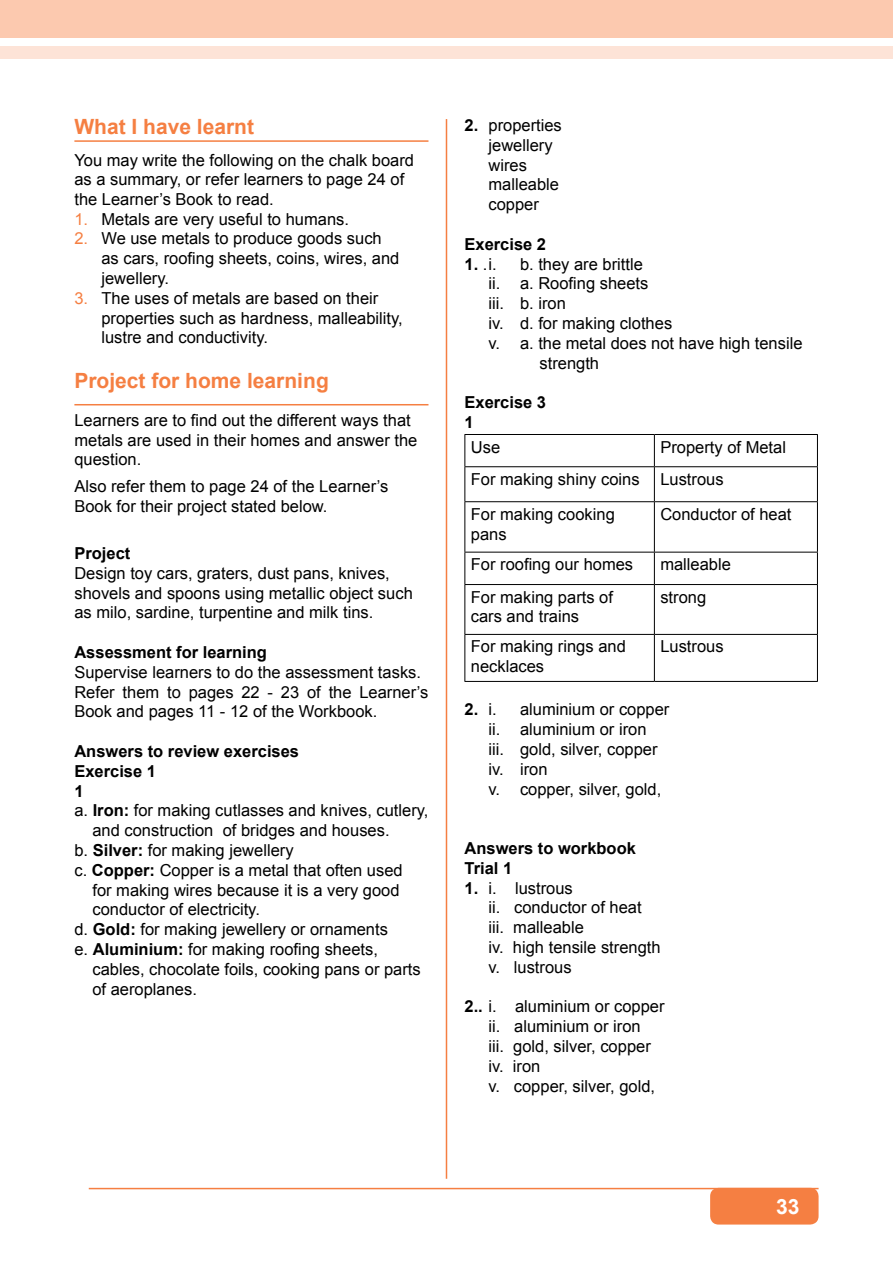
<style>
.page{position:relative;width:893px;height:1263px;background:#fff}
.page>*{position:absolute;margin:0;border:0;box-sizing:border-box;transform-origin:0 0}
.t1{font:700 21px "Arial";color:#f57f42}
.t2{font:700 21px "Preschool";color:#fff}
.t3{font:16.5px/19.8px "Arial";color:#000}
.t4{font:700 16.5px/19.8px "Arial";color:#000}
.s1{color:#f57f42}
.s2{font-weight:700}
.s3{font-weight:400}
</style>
<div class="page">
<div style="left:0;top:0;width:893px;height:37px;background:#fcc9af"></div>
<div style="left:0;top:46px;width:893px;height:13px;background:#fde3d7"></div>
<hr style="left:89px;top:1188px;width:730px;height:1px;background:#f57f42">
<div style="left:710px;top:1188px;width:109px;height:36px;background:#f57f42;border-radius:9px"></div>
<hr style="left:446px;top:119px;width:1px;height:1060px;background:#f57f42">
<hr style="left:464px;top:434px;width:190px;height:1px;background:#000">
<hr style="left:464px;top:435px;width:1px;height:31px;background:#000">
<hr style="left:654px;top:434px;width:164px;height:1px;background:#000">
<hr style="left:654px;top:435px;width:1px;height:31px;background:#000">
<hr style="left:817px;top:435px;width:1px;height:31px;background:#000">
<hr style="left:464px;top:466px;width:190px;height:1px;background:#000">
<hr style="left:464px;top:467px;width:1px;height:34px;background:#000">
<hr style="left:654px;top:466px;width:164px;height:1px;background:#000">
<hr style="left:654px;top:467px;width:1px;height:34px;background:#000">
<hr style="left:817px;top:467px;width:1px;height:34px;background:#000">
<hr style="left:464px;top:501px;width:190px;height:1px;background:#000">
<hr style="left:464px;top:502px;width:1px;height:50px;background:#000">
<hr style="left:654px;top:501px;width:164px;height:1px;background:#000">
<hr style="left:654px;top:502px;width:1px;height:50px;background:#000">
<hr style="left:817px;top:502px;width:1px;height:50px;background:#000">
<hr style="left:464px;top:552px;width:190px;height:1px;background:#000">
<hr style="left:464px;top:552px;width:1px;height:32px;background:#000">
<hr style="left:654px;top:552px;width:164px;height:1px;background:#000">
<hr style="left:654px;top:552px;width:1px;height:32px;background:#000">
<hr style="left:817px;top:552px;width:1px;height:32px;background:#000">
<hr style="left:464px;top:584px;width:190px;height:1px;background:#000">
<hr style="left:464px;top:585px;width:1px;height:49px;background:#000">
<hr style="left:654px;top:584px;width:164px;height:1px;background:#000">
<hr style="left:654px;top:585px;width:1px;height:49px;background:#000">
<hr style="left:817px;top:585px;width:1px;height:49px;background:#000">
<hr style="left:464px;top:634px;width:190px;height:1px;background:#000">
<hr style="left:464px;top:635px;width:1px;height:46px;background:#000">
<hr style="left:654px;top:634px;width:164px;height:1px;background:#000">
<hr style="left:654px;top:635px;width:1px;height:46px;background:#000">
<hr style="left:817px;top:635px;width:1px;height:46px;background:#000">
<hr style="left:464px;top:681px;width:190px;height:1px;background:#000">
<hr style="left:654px;top:681px;width:164px;height:1px;background:#000">
<hr style="left:74px;top:140px;width:354px;height:2px;background:#f57f42">
<hr style="left:74px;top:404px;width:354px;height:1px;background:#f57f42">
<p class="t1" style="left:74px;top:113px;width:181px">What I have learnt</p>
<p class="t3" style="left:74px;top:150px;width:341px">You may write the following on the chalk board as a summary, or refer learners to page 24 of the Learner’s Book to read.</p>
<p class="t3" style="left:74px;top:209px;width:276px"><span class="s1">1.</span> Metals are very useful to humans.</p>
<p class="t3" style="left:101px;top:229px;width:300px;text-indent:-27px"><span class="s1">2.</span> We use metals to produce goods such as cars, roofing sheets, coins, wires, and jewellery.</p>
<p class="t3" style="left:101px;top:288px;width:303px;text-indent:-27px"><span class="s1">3.</span> The uses of metals are based on their properties such as hardness, malleability, lustre and conductivity.</p>
<p class="t1" style="left:74px;top:367px;width:256px">Project for home learning</p>
<p class="t3" style="left:74px;top:410px;width:344px">Learners are to find out the different ways that metals are used in their homes and answer the question.</p>
<p class="t3" style="left:74px;top:477px;width:315px">Also refer them to page 24 of the Learner’s<br>Book for their project stated below.</p>
<p class="t4" style="left:74px;top:544px;width:57px">Project</p>
<p class="t3" style="left:74px;top:563px;width:340px">Design toy cars, graters, dust pans, knives, shovels and spoons using metallic object such as milo, sardine, turpentine and milk tins.</p>
<p class="t4" style="left:74px;top:643px;width:194px">Assessment for learning</p>
<p class="t3" style="left:74px;top:662px;width:356px">Supervise learners to do the assessment tasks.<br>Refer them to pages 22 - 23 of the Learner’s<br>Book and pages 11 - 12 of the Workbook.</p>
<p class="t4" style="left:74px;top:742px;width:226px">Answers to review exercises</p>
<p class="t4" style="left:74px;top:762px;width:83px">Exercise 1</p>
<p class="t4" style="left:74px;top:781px;width:11px">1</p>
<p class="t3" style="left:74px;top:801px;width:356px">a. <span class="s2">Iron:</span> for making cutlasses and knives, cutlery,</p>
<p class="t3" style="left:92px;top:821px;width:299px">and construction of bridges and houses.</p>
<p class="t3" style="left:74px;top:840px;width:221px">b. <span class="s2">Silver:</span> for making jewellery</p>
<p class="t3" style="left:74px;top:860px;width:330px">c. <span class="s2">Copper:</span> Copper is a metal that often used</p>
<p class="t3" style="left:92px;top:880px;width:309px">for making wires because it is a very good</p>
<p class="t3" style="left:92px;top:900px;width:169px">conductor of electricity.</p>
<p class="t3" style="left:74px;top:920px;width:315px">d. <span class="s2">Gold:</span> for making jewellery or ornaments</p>
<p class="t3" style="left:74px;top:939px;width:305px">e. <span class="s2">Aluminium:</span> for making roofing sheets,</p>
<p class="t3" style="left:92px;top:959px;width:330px">cables, chocolate foils, cooking pans or parts</p>
<p class="t3" style="left:92px;top:979px;width:106px">of aeroplanes.</p>
<p class="t3" style="left:488px;top:116px;width:75px;text-indent:-24px"><span class="s2">2.</span> properties jewellery wires malleable copper</p>
<p class="t4" style="left:464px;top:235px;width:83px">Exercise 2</p>
<p class="t3" style="left:464px;top:254px;width:34px"><span class="s2">1.</span> .i.</p>
<p class="t3" style="left:520px;top:254px;width:124px">b. they are brittle</p>
<p class="t3" style="left:488px;top:274px;width:161px">ii. a. Roofing sheets</p>
<p class="t3" style="left:488px;top:294px;width:79px">iii. b. iron</p>
<p class="t3" style="left:488px;top:314px;width:185px">iv. d. for making clothes</p>
<p class="t3" style="left:488px;top:333px;width:315px">v. a. the metal does not have high tensile</p>
<p class="t3" style="left:539px;top:353px;width:61px">strength</p>
<p class="t4" style="left:464px;top:393px;width:83px">Exercise 3<br>1</p>
<p class="t3" style="left:471px;top:437px;width:31px">Use</p>
<p class="t3" style="left:660px;top:437px;width:127px">Property of Metal</p>
<p class="t3" style="left:471px;top:469px;width:170px">For making shiny coins</p>
<p class="t3" style="left:660px;top:469px;width:65px">Lustrous</p>
<p class="t3" style="left:471px;top:504px;width:145px">For making cooking pans</p>
<p class="t3" style="left:660px;top:504px;width:133px">Conductor of heat</p>
<p class="t3" style="left:471px;top:555px;width:164px">For roofing our homes</p>
<p class="t3" style="left:660px;top:555px;width:72px">malleable</p>
<p class="t3" style="left:471px;top:587px;width:144px">For making parts of cars and trains</p>
<p class="t3" style="left:660px;top:587px;width:47px">strong</p>
<p class="t3" style="left:471px;top:637px;width:156px">For making rings and necklaces</p>
<p class="t3" style="left:660px;top:637px;width:65px">Lustrous</p>
<p class="t4" style="left:464px;top:700px;width:34px">2. <span class="s3">i.</span></p>
<p class="t3" style="left:488px;top:700px;width:182px;text-indent:31px">aluminium or copper ii. aluminium or iron<br>iii. gold, silver, copper iv. iron<br>v. copper, silver, gold,</p>
<p class="t4" style="left:464px;top:839px;width:173px">Answers to workbook<br>Trial 1</p>
<p class="t3" style="left:488px;top:878px;width:174px;text-indent:-24px"><span class="s2">1.</span> i. lustrous<br>ii. conductor of heat iii. malleable<br>iv. high tensile strength v. lustrous</p>
<p class="t3" style="left:488px;top:997px;width:178px;text-indent:-24px"><span class="s2">2..</span> i. aluminium or copper ii. aluminium or iron<br>iii. gold, silver, copper iv. iron<br>v. copper, silver, gold,</p>
<p class="t2" style="left:776px;top:1192px;width:25px">33</p>
</div>
